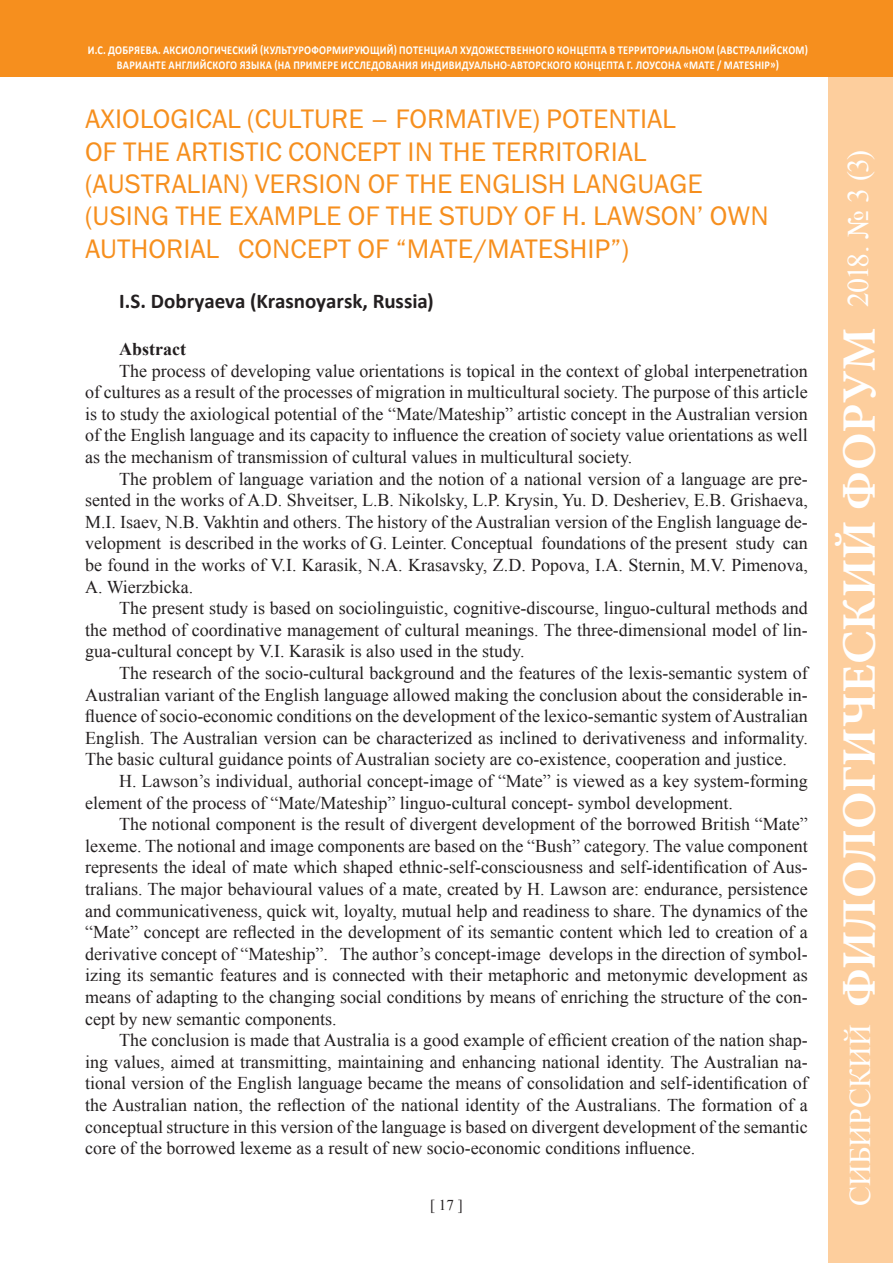
<style>
.page{position:relative;width:893px;height:1263px;background:#fff}
.page>*{position:absolute;margin:0;border:0;box-sizing:border-box;transform-origin:0 0}
.t1{font:700 48px "Minion Pro";color:#fff}
.t2{font:30px "Times New Roman";letter-spacing:-.005em;color:#fff}
.t3{font:27px/32.4px "ez Franklin Goth";color:#f68f1e}
.t4{font:700 21px "Calibri";color:#231f20}
.t5{font:18px/21.6px "Times New Roman";color:#231f20;text-align:justify}
.t6{font:700 18px "Times New Roman";color:#231f20}
.t7{font:15px "Times New Roman";color:#231f20}
.t8{font:700 12px "Calibri";letter-spacing:.03em;color:#fff;scale:.86 1}
</style>
<div class="page">
<div style="left:828px;top:0;width:65px;height:1263px;background:#fdce9d"></div>
<div style="left:0;top:0;width:893px;height:77px;background:#f68f1e"></div>
<p class="t8" style="left:88px;top:43px;width:62px">И.С. Добряева</p>
<p class="t8" style="left:158px;top:43px;width:29px">. Аксиологичес</p>
<p class="t8" style="left:238px;top:43px;width:86px">кий (кул ьтурофо</p>
<p class="t8" style="left:326px;top:43px;width:93px">рми рующий) потенциал</p>
<p class="t8" style="left:460px;top:43px;width:9px">художественного</p>
<p class="t8" style="left:557px;top:43px;width:16px">концепта</p>
<p class="t8" style="left:609px;top:43px;width:106px">втерриториал ьном</p>
<p class="t8" style="left:717px;top:43px;width:12px">(авст</p>
<p class="t8" style="left:744px;top:43px;width:76px">рали йском)</p>
<p class="t8" style="left:117px;top:57px;width:30px">варианте</p>
<p class="t8" style="left:169px;top:57px;width:8px">англи</p>
<p class="t8" style="left:200px;top:57px;width:30px">йского</p>
<p class="t8" style="left:240px;top:57px;width:127px">языка (на примере исследования</p>
<p class="t8" style="left:421px;top:57px;width:9px">индивидуал</p>
<p class="t8" style="left:487px;top:57px;width:35px">ьно-авто</p>
<p class="t8" style="left:535px;top:57px;width:29px">рского</p>
<p class="t8" style="left:574px;top:57px;width:16px">концепта</p>
<p class="t8" style="left:627px;top:57px;width:27px">Г. Лоусона</p>
<p class="t8" style="left:684px;top:57px;width:65px">«Mate / Mateship</p>
<p class="t8" style="left:770px;top:57px;width:12px">»)</p>
<h3 class="t3" style="left:85px;top:102px;width:619px">AXI OLOGI CAL (CULTURE – FORMATIVE) POTENTIAL OF THE ARTISTIC CONCEPT I N THE TERRITORIAL (AUSTRALIAN) VERSION OF THE ENGLISH LANGUAGE (USI NG THE EXAMPLE OF THE STUDY</h3>
<h3 class="t3" style="left:85px;top:200px;width:685px;text-indent:439px">OF H. LAWSON’ OWN<br>AUTHORIAL CONCEPT OF “MATE/MATESHI P”)</h3>
<p class="t4" style="left:119px;top:288px;width:316px">I.S. Dobryaeva (Krasnoyarsk, Russia)</p>
<p class="t6" style="left:119px;top:336px;width:68px">Abstract</p>
<p class="t5" style="left:85px;top:359px;width:724px;text-indent:34px">The process of developing value orientations is topical in the context of global interpenetration of cultures as a result of the processes of migration in multicultural society. The purpose of this article is to study the axiological potential of the “Mate/Mateship” artistic concept in the Australian version of the English language and its capacity to influence the creation of society value orientations as well as the mechanism of transmission of cultural values in multicultural society.</p>
<p class="t5" style="left:85px;top:467px;width:724px;text-indent:34px">The problem of language variation and the notion of a national version of a language are pre&shy;sented in the works of A.D. Shveitser, L.B. Nikolsky, L.P. Krysin, Yu. D. Desheriev, E.B. Grishaeva, M.I. Isaev, N.B. Vakhtin and others. The history of the Australian version of the English language de&shy;velopment is described in the works of G. Leinter. Conceptual foundations of the present study can be found in the works of V.I. Karasik, N.A. Krasavsky, Z.D. Popova, I.A. Sternin, M.V. Pimenova, A. Wierzbicka.</p>
<p class="t5" style="left:85px;top:597px;width:724px;text-indent:34px">The present study is based on sociolinguistic, cognitive-discourse, linguo-cultural methods and the method of coordinative management of cultural meanings. The three-dimensional model of lin&shy;gua-cultural concept by V.I. Karasik is also used in the study.</p>
<p class="t5" style="left:85px;top:662px;width:724px;text-indent:34px">The research of the socio-cultural background and the features of the lexis-semantic system of Australian variant of the English language allowed making the conclusion about the considerable in&shy;fluence of socio-economic conditions on the development of the lexico-semantic system of Australian English. The Australian version can be characterized as inclined to derivativeness and informality.<br>The basic cultural guidance points of Australian society are co-existence, cooperation and justice.</p>
<p class="t5" style="left:85px;top:770px;width:724px;text-indent:34px">H. Lawson’s individual, authorial concept-image of “Mate” is viewed as a key system-forming element of the process of “Mate/Mateship” linguo-cultural concept- symbol development.</p>
<p class="t5" style="left:85px;top:813px;width:724px;text-indent:34px">The notional component is the result of divergent development of the borrowed British “Mate” lexeme. The notional and image components are based on the “Bush” category. The value component represents the ideal of mate which shaped ethnic-self-consciousness and self-identification of Aus&shy;tralians. The major behavioural values of a mate, created by H. Lawson are: endurance, persistence and communicativeness, quick wit, loyalty, mutual help and readiness to share. The dynamics of the “Mate” concept are reflected in the development of its semantic content which led to creation of a derivative concept of “Mateship”. The author’s concept-image develops in the direction of symbol&shy;izing its semantic features and is connected with their metaphoric and metonymic development as means of adapting to the changing social conditions by means of enriching the structure of the con&shy;cept by new semantic components.</p>
<p class="t5" style="left:85px;top:1029px;width:724px;text-indent:34px">The conclusion is made that Australia is a good example of efficient creation of the nation shap&shy;ing values, aimed at transmitting, maintaining and enhancing national identity. The Australian na&shy;tional version of the English language became the means of consolidation and self-identification of the Australian nation, the reflection of the national identity of the Australians. The formation of a conceptual structure in this version of the language is based on divergent development of the semantic core of the borrowed lexeme as a result of new socio-economic conditions influence.</p>
<p class="t7" style="left:430px;top:1194px;width:34px">[ 17 ]</p>
<h2 class="t2" style="left:838px;top:307px;width:158px;rotate:-90deg">2018. № 3 (3)</h2>
<h1 class="t1" style="left:831px;top:1007px;width:681px;rotate:-90deg">ФИЛОЛОГИЧЕСКИЙ ФОРУМ</h1>
<h2 class="t2" style="left:840px;top:1206px;width:183px;rotate:-90deg">СИБИРСКИЙ</h2>
</div>
